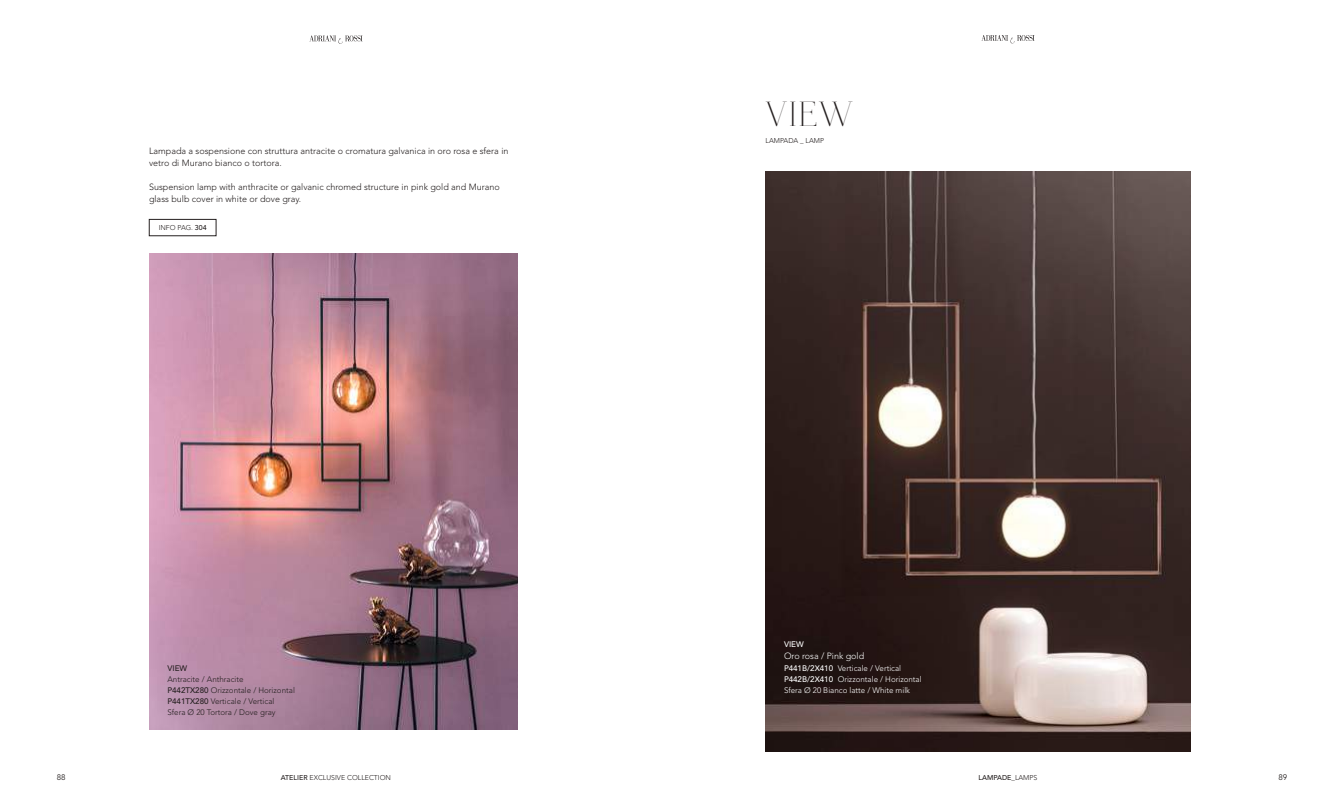
<style>
.page{position:relative;width:1344px;height:808px;background:#fff}
.page>*{position:absolute;margin:0;border:0;box-sizing:border-box;transform-origin:0 0}
.t1{font:35px "Aire Roman Std";color:#241f1f}
.t2{font:300 9px/12px "Avenir";color:#241f1f}
.t3{font:300 9px "Avenir";color:#fff}
.t4{font:300 8px/11px "Avenir";color:#241f1f}
.t5{font:300 8px/11px "Avenir";color:#fff}
.t6{font:500 8px "Avenir";color:#fff}
.t7{font:8px "Avenir";color:#241f1f}
.t8{font:500 8px "Avenir";color:#241f1f}
.t9{font:300 7px "Avenir";color:#241f1f}
.t10{font:500 7px "Avenir";color:#241f1f}
.s1{font-weight:500}
.s2{font-weight:300}
</style>
<div class="page">
<img style="left:149px;top:253px;width:368px;height:476px">
<svg style="left:981px;top:35px;width:53px;height:8px"></svg>
<img style="left:765px;top:171px;width:425px;height:580px">
<svg style="left:309px;top:35px;width:54px;height:9px"></svg>
<div style="left:149px;top:219px;width:67px;height:17px;border:1px solid #241f1f"></div>
<p class="t2" style="left:149px;top:145px;width:361px">Lampada a sospensione con struttura antracite o cromatura galvanica in oro rosa e sfera in vetro di Murano bianco o tortora.</p>
<p class="t2" style="left:149px;top:181px;width:352px">Suspension lamp with anthracite or galvanic chromed structure in pink gold and Murano glass bulb cover in white or dove gray.</p>
<p class="t9" style="left:159px;top:224px;width:49px">INFO PAG. <span class="s1">304</span></p>
<h1 class="t1" style="left:765px;top:94px;width:88px">VIEW</h1>
<p class="t9" style="left:765px;top:137px;width:60px">LAMPADA _ LAMP</p>
<p class="t6" style="left:784px;top:639px;width:21px">VIEW</p>
<p class="t3" style="left:784px;top:650px;width:82px">Oro rosa / Pink gold</p>
<p class="t5" style="left:784px;top:663px;width:139px"><span class="s1">P441B/2X410</span> Verticale / Vertical<br><span class="s1">P442B/2X410</span> Orizzontale / Horizontal<br>Sfera Ø 20 Bianco latte / White milk</p>
<p class="t8" style="left:167px;top:664px;width:21px">VIEW</p>
<p class="t6" style="left:862px;top:662px;width:51px">P442B/2X410</p>
<p class="t4" style="left:167px;top:674px;width:129px">Antracite / Anthracite<br><span class="s1">P442TX280</span> Orizzontale / Horizontal<br><span class="s1">P441TX280</span> Verticale / Vertical<br>Sfera Ø 20 Tortora / Dove gray</p>
<p class="t7" style="left:57px;top:772px;width:10px">88</p>
<p class="t9" style="left:281px;top:773px;width:112px"><span class="s1">ATELIER</span> EXCLUSIVE COLLECTION</p>
<p class="t10" style="left:978px;top:773px;width:60px">LAMPADE<span class="s2">_LAMPS</span></p>
<p class="t7" style="left:1278px;top:772px;width:10px">89</p>
</div>
